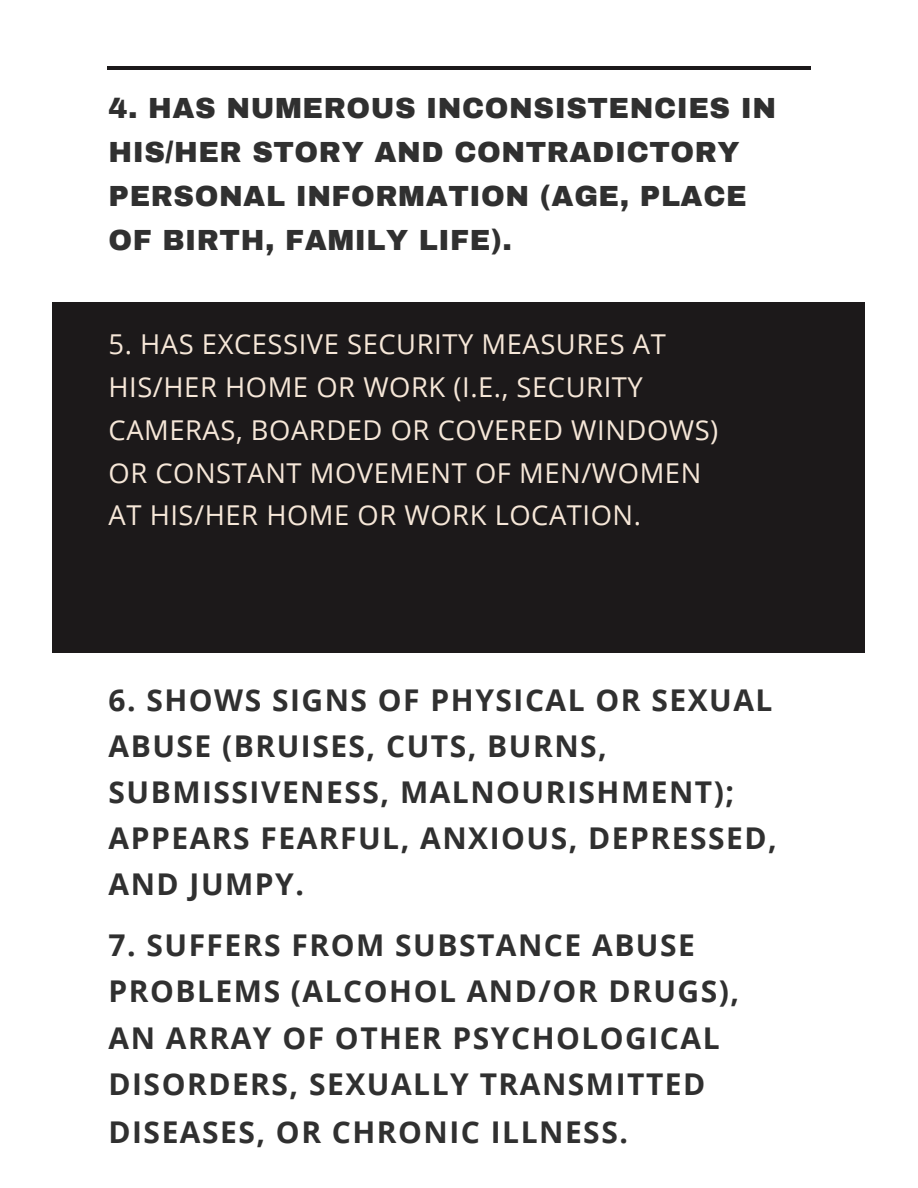
<style>
.page{position:relative;width:918px;height:1188px;background:#fff}
.page>*{position:absolute;margin:0;border:0;box-sizing:border-box;transform-origin:0 0}
.t1{font:700 30px/46.2px "Open Sans";letter-spacing:.05em;color:#303030}
.t2{font:900 28.5px/43.8px "Archivo";letter-spacing:.02em;color:#303030}
.t3{font:27.3px/42.8px "Open Sans";letter-spacing:.02em;color:#f6e7d8}
</style>
<div class="page">
<div style="left:53px;top:302px;width:811px;height:351px;background:#1c191a"></div>
<hr style="left:107px;top:67px;width:703px;height:3px;background:#1c191a">
<p class="t2" style="left:109px;top:87px;width:669px">4. HAS NUMEROUS INCONSISTENCIES IN<br>HIS/HER STORY AND CONTRADICTORY<br>PERSONAL INFORMATION (AGE, PLACE<br>OF BIRTH, FAMILY LIFE).</p>
<p class="t3" style="left:109px;top:322px;width:611px">5. HAS EXCESSIVE SECURITY MEASURES AT HIS/HER HOME OR WORK (I.E., SECURITY CAMERAS, BOARDED OR COVERED WINDOWS)<br>OR CONSTANT MOVEMENT OF MEN/WOMEN AT HIS/HER HOME OR WORK LOCATION.</p>
<p class="t1" style="left:109px;top:676px;width:670px">6. SHOWS SIGNS OF PHYSICAL OR SEXUAL<br>ABUSE (BRUISES, CUTS, BURNS,<br>SUBMISSIVENESS, MALNOURISHMENT);<br>APPEARS FEARFUL, ANXIOUS, DEPRESSED,<br>AND JUMPY.</p>
<p class="t1" style="left:109px;top:921px;width:632px;line-height:46.7px">7. SUFFERS FROM SUBSTANCE ABUSE<br>PROBLEMS (ALCOHOL AND/OR DRUGS),<br>AN ARRAY OF OTHER PSYCHOLOGICAL<br>DISORDERS, SEXUALLY TRANSMITTED<br>DISEASES, OR CHRONIC ILLNESS.</p>
</div>
